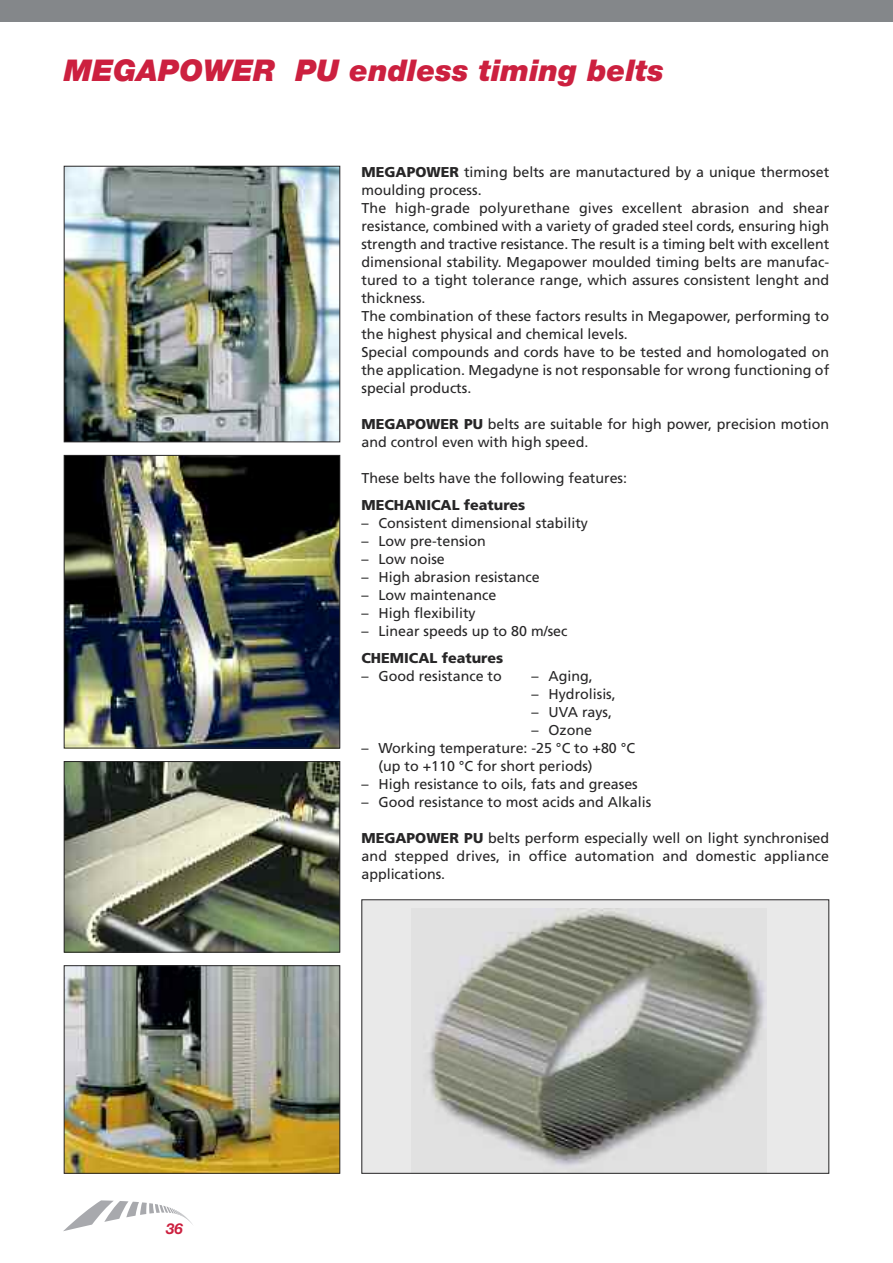
<style>
.page{position:relative;width:893px;height:1263px;background:#fff}
.page>*{position:absolute;margin:0;border:0;box-sizing:border-box;transform-origin:0 0}
.t1{font:italic 900 30px "Helvetica Neue LT Std";color:#cc203f}
.t2{font:italic 700 15px "Helvetica Neue LT Std";color:#cc203f}
.t3{font:14.25px/18px "Frutiger";color:#272627}
.t4{font:900 14.25px "Frutiger";color:#272627}
.s1{font-weight:900}
</style>
<div class="page">
<div style="left:0;top:0;width:893px;height:21px;background:#84878a"></div>
<svg style="left:63px;top:1200px;width:130px;height:31px"></svg>
<img style="left:66px;top:168px;width:272px;height:272px">
<div style="left:64px;top:166px;width:276px;height:276px;border:1px solid #272627"></div>
<div style="left:362px;top:900px;width:467px;height:273px;background:#e9e9e9"></div>
<img style="left:423px;top:909px;width:344px;height:263px">
<div style="left:361px;top:899px;width:468px;height:275px;border:1px solid #272627"></div>
<img style="left:66px;top:457px;width:272px;height:289px">
<div style="left:64px;top:455px;width:276px;height:293px;border:1px solid #272627"></div>
<img style="left:66px;top:763px;width:272px;height:187px">
<div style="left:64px;top:761px;width:276px;height:191px;border:1px solid #272627"></div>
<img style="left:66px;top:967px;width:272px;height:205px">
<div style="left:64px;top:965px;width:276px;height:209px;border:1px solid #272627"></div>
<h1 class="t1" style="left:64px;top:60px;width:602px">MEGAPOWER PU endless timing belts</h1>
<p class="t2" style="left:166px;top:1223px;width:18px">36</p>
<p class="t3" style="left:361px;top:164px;width:469px"><span class="s1">MEGAPOWER</span> timing belts are manutactured by a unique thermoset moulding process.<br>The high-grade polyurethane gives excellent abrasion and shear resistance, combined with a variety of graded steel cords, ensuring high strength and tractive resistance. The result is a timing belt with excellent dimensional stability. Megapower moulded timing belts are manufac&shy;tured to a tight tolerance range, which assures consistent lenght and thickness.<br>The combination of these factors results in Megapower, performing to the highest physical and chemical levels.<br>Special compounds and cords have to be tested and homologated on the application. Megadyne is not responsable for wrong functioning of special products.</p>
<p class="t3" style="left:361px;top:416px;width:469px"><span class="s1">MEGAPOWER PU</span> belts are suitable for high power, precision motion and control even with high speed.</p>
<p class="t3" style="left:361px;top:470px;width:267px">These belts have the following features:</p>
<p class="t4" style="left:361px;top:499px;width:165px">MECHANICAL features</p>
<p class="t3" style="left:361px;top:515px;width:228px">– Consistent dimensional stability</p>
<p class="t3" style="left:361px;top:533px;width:126px">– Low pre-tension</p>
<p class="t3" style="left:361px;top:551px;width:85px">– Low noise</p>
<p class="t3" style="left:361px;top:569px;width:180px">– High abrasion resistance</p>
<p class="t3" style="left:361px;top:587px;width:136px">– Low maintenance</p>
<p class="t3" style="left:361px;top:605px;width:116px">– High flexibility</p>
<p class="t3" style="left:361px;top:623px;width:207px">– Linear speeds up to 80 m/sec</p>
<p class="t4" style="left:361px;top:652px;width:143px">CHEMICAL features</p>
<p class="t3" style="left:361px;top:668px;width:142px">– Good resistance to</p>
<p class="t3" style="left:532px;top:668px;width:63px">– Aging,</p>
<p class="t3" style="left:532px;top:686px;width:86px">– Hydrolisis,</p>
<p class="t3" style="left:532px;top:704px;width:82px">– UVA rays,</p>
<p class="t3" style="left:531px;top:722px;width:62px">– Ozone</p>
<p class="t3" style="left:378px;top:740px;width:258px;text-indent:-17px">– Working temperature: -25 °C to +80 °C (up to +110 °C for short periods)</p>
<p class="t3" style="left:361px;top:776px;width:278px">– High resistance to oils, fats and greases</p>
<p class="t3" style="left:361px;top:794px;width:291px">– Good resistance to most acids and Alkalis</p>
<p class="t3" style="left:361px;top:830px;width:469px;text-align:justify"><span class="s1">MEGAPOWER PU</span> belts perform especially well on light synchronised and stepped drives, in office automation and domestic appliance applications.</p>
</div>
